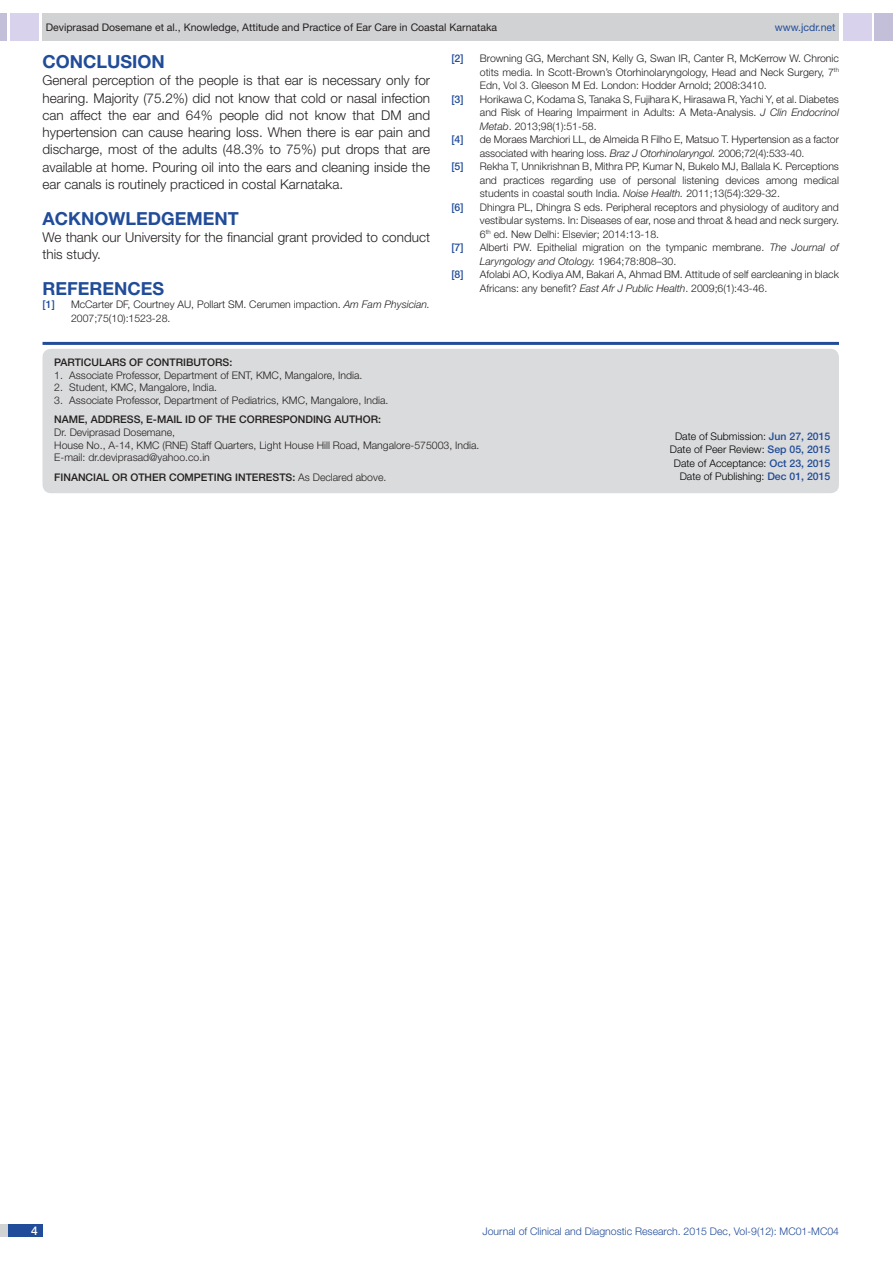
<style>
.page{position:relative;width:893px;height:1263px;background:#fff}
.page>*{position:absolute;margin:0;border:0;box-sizing:border-box;transform-origin:0 0}
.Level_1{font:700 18px "Helvetica Neue";color:#214c99}
.Body_text{font:300 13.5px/17.2px "Helvetica Neue";color:#231f20;text-align:justify}
.t1{font:500 12px "Helvetica Neue";color:#fff}
.con_particulars{font:300 10.5px/13.5px "Helvetica Neue";color:#231f20}
.t2{font:300 10.5px/13.5px "Helvetica Neue";color:#000;text-align:center}
.con_particulars-2{font:500 10.5px "Helvetica Neue";color:#231f20}
.t3{font:10.5px "Helvetica Neue";color:#231f20}
.t4{font:300 10.5px "Helvetica Neue";color:#214c99}
.t5{font:500 10.5px "Helvetica Neue";color:#214c99}
.t6{font:10.5px "Helvetica Neue";color:#214c99}
.s1{font-style:italic}
.s2{font-weight:500}
.s3{font-weight:500;color:#214c99}
</style>
<div class="page">
<div style="left:0;top:13px;width:7px;height:28px;background:#c3bfd8"></div>
<div style="left:10px;top:13px;width:29px;height:28px;background:#d9d2ec"></div>
<div style="left:43px;top:13px;width:796px;height:28px;background:#d1d2d4"></div>
<div style="left:875px;top:13px;width:18px;height:28px;background:#c3bfd8"></div>
<div style="left:843px;top:13px;width:29px;height:28px;background:#d9d2ec"></div>
<div style="left:0;top:1224px;width:43px;height:13px;background:#d1d2d4"></div>
<div style="left:8px;top:1224px;width:35px;height:13px;background:#214c99"></div>
<hr style="left:43px;top:342px;width:796px;height:3px;background:#214c99">
<div style="left:43px;top:349px;width:796px;height:144px;background:#dadbdc;border-radius:9px"></div>
<p class="t3" style="left:46px;top:21px;width:453px">Deviprasad Dosemane et al., Knowledge, Attitude and Practice of Ear Care in Coastal Karnataka</p>
<p class="t6" style="left:775px;top:21px;width:62px">www.jcdr.net</p>
<p class="Level_1" style="left:43px;top:51px;width:124px">CONCLUSION</p>
<p class="Body_text" style="left:43px;top:72px;width:389px">General perception of the people is that ear is necessary only for hearing. Majority (75.2%) did not know that cold or nasal infection can affect the ear and 64% people did not know that DM and hypertension can cause hearing loss. When there is ear pain and discharge, most of the adults (48.3% to 75%) put drops that are available at home. Pouring oil into the ears and cleaning inside the ear canals is routinely practiced in costal Karnataka.</p>
<p class="Level_1" style="left:43px;top:207px;width:198px">ACKNOWLEDGEMENT</p>
<p class="Body_text" style="left:43px;top:228px;width:389px">We thank our University for the financial grant provided to conduct this study.</p>
<p class="Level_1" style="left:43px;top:277px;width:122px">REFERENCES</p>
<p class="t5" style="left:43px;top:298px;width:14px">[1]</p>
<p class="con_particulars" style="left:71px;top:298px;width:361px">McCarter DF, Courtney AU, Pollart SM. Cerumen impaction. <span class="s1">Am Fam Physician.<br></span>2007;75(10):1523-28.</p>
<p class="t5" style="left:451px;top:52px;width:14px">[2]</p>
<p class="con_particulars" style="left:480px;top:52px;width:361px;text-align:justify">Browning GG, Merchant SN, Kelly G, Swan IR, Canter R, McKerrow W. Chronic otits media. In Scott-Brown’s Otorhinolaryngology, Head and Neck Surgery, 7<sup>th </sup>Edn, Vol 3. Gleeson M Ed. London: Hodder Arnold; 2008:3410.</p>
<p class="t5" style="left:451px;top:93px;width:14px">[3]</p>
<p class="con_particulars" style="left:480px;top:92px;width:361px;text-align:justify">Horikawa C, Kodama S, Tanaka S, Fujihara K, Hirasawa R, Yachi Y, et al. Diabetes and Risk of Hearing Impairment in Adults: A Meta-Analysis. <span class="s1">J Clin Endocrinol Metab</span>. 2013;98(1):51-58.</p>
<p class="t5" style="left:451px;top:133px;width:14px">[4]</p>
<p class="con_particulars" style="left:480px;top:133px;width:361px">de Moraes Marchiori LL, de Almeida R Filho E, Matsuo T. Hypertension as a factor associated with hearing loss. <span class="s1">Braz J Otorhinolaryngol.</span> 2006;72(4):533-40.</p>
<p class="t5" style="left:451px;top:160px;width:14px">[5]</p>
<p class="con_particulars" style="left:480px;top:160px;width:361px;text-align:justify">Rekha T, Unnikrishnan B, Mithra PP, Kumar N, Bukelo MJ, Ballala K. Perceptions and practices regarding use of personal listening devices among medical students in coastal south India. <span class="s1">Noise Health.</span> 2011;13(54):329-32.</p>
<p class="t5" style="left:451px;top:201px;width:14px">[6]</p>
<p class="con_particulars" style="left:480px;top:200px;width:361px;text-align:justify">Dhingra PL, Dhingra S eds. Peripheral receptors and physiology of auditory and vestibular systems. In: Diseases of ear, nose and throat &amp; head and neck surgery.<br>6<sup>th</sup> ed. New Delhi: Elsevier; 2014:13-18.</p>
<p class="t5" style="left:451px;top:241px;width:14px">[7]</p>
<p class="con_particulars" style="left:480px;top:241px;width:361px">Alberti PW. Epithelial migration on the tympanic membrane. <span class="s1">The Journal of<br>Laryngology and Otology.</span> 1964;78:808–30.</p>
<p class="t5" style="left:451px;top:268px;width:14px">[8]</p>
<p class="con_particulars" style="left:480px;top:268px;width:361px">Afolabi AO, Kodiya AM, Bakari A, Ahmad BM. Attitude of self earcleaning in black<br>Africans: any benefit? <span class="s1">East Afr J Public Health</span>. 2009;6(1):43-46.</p>
<p class="con_particulars-2" style="left:54px;top:356px;width:8px">PAR</p>
<p class="con_particulars-2" style="left:75px;top:356px;width:32px">TICULAR</p>
<p class="con_particulars-2" style="left:119px;top:356px;width:114px">S OF CONTRI BUTORS:</p>
<p class="con_particulars" style="left:54px;top:368px;width:310px">1. Associate Professor, Department of ENT, KMC, Mangalore, India.</p>
<p class="con_particulars" style="left:54px;top:380px;width:164px">2. Student, KMC, Mangalore, India.</p>
<p class="con_particulars" style="left:54px;top:393px;width:336px">3. Associate Professor, Department of Pediatrics, KMC, Mangalore, India.</p>
<p class="con_particulars-2" style="left:54px;top:413px;width:110px">NAM E, ADDRESS, E-MAIL</p>
<p class="con_particulars-2" style="left:185px;top:413px;width:70px">ID OF THE CORR</p>
<p class="con_particulars-2" style="left:269px;top:413px;width:95px">ESPONDING AUTHOR</p>
<p class="con_particulars-2" style="left:378px;top:413px;width:4px">:</p>
<p class="con_particulars" style="left:54px;top:425px;width:122px">Dr. Deviprasad Dosemane,</p>
<p class="con_particulars" style="left:54px;top:438px;width:427px">House No., A-14, KMC (RNE) Staff Quarters, Light House Hill Road, Mangalore-575003, India.</p>
<p class="con_particulars" style="left:54px;top:450px;width:157px">E-mail: dr.deviprasad@yahoo.co.in</p>
<p class="con_particulars-2" style="left:54px;top:471px;width:132px">Financ ial OR OTHER COMP</p>
<p class="con_particulars" style="left:201px;top:470px;width:187px"><span class="s2">ETING INTERESTS:</span> As Declared above.</p>
<p class="t2" style="left:670px;top:429px;width:162px">Date of Submission: <span class="s3">Jun 27, 2015<br></span>Date of Peer Review: <span class="s3">Sep 05, 2015<br></span>Date of Acceptance: <span class="s3">Oct 23, 2015</span></p>
<p class="t2" style="left:680px;top:469px;width:152px">Date of Publishing: <span class="s3">Dec 01, 2015</span></p>
<p class="t1" style="left:31px;top:1223px;width:8px">4</p>
<p class="t4" style="left:482px;top:1225px;width:358px">Journal of Clinical and Diagnostic Research. 2015 Dec, Vol-9(12): MC01-MC04</p>
</div>
